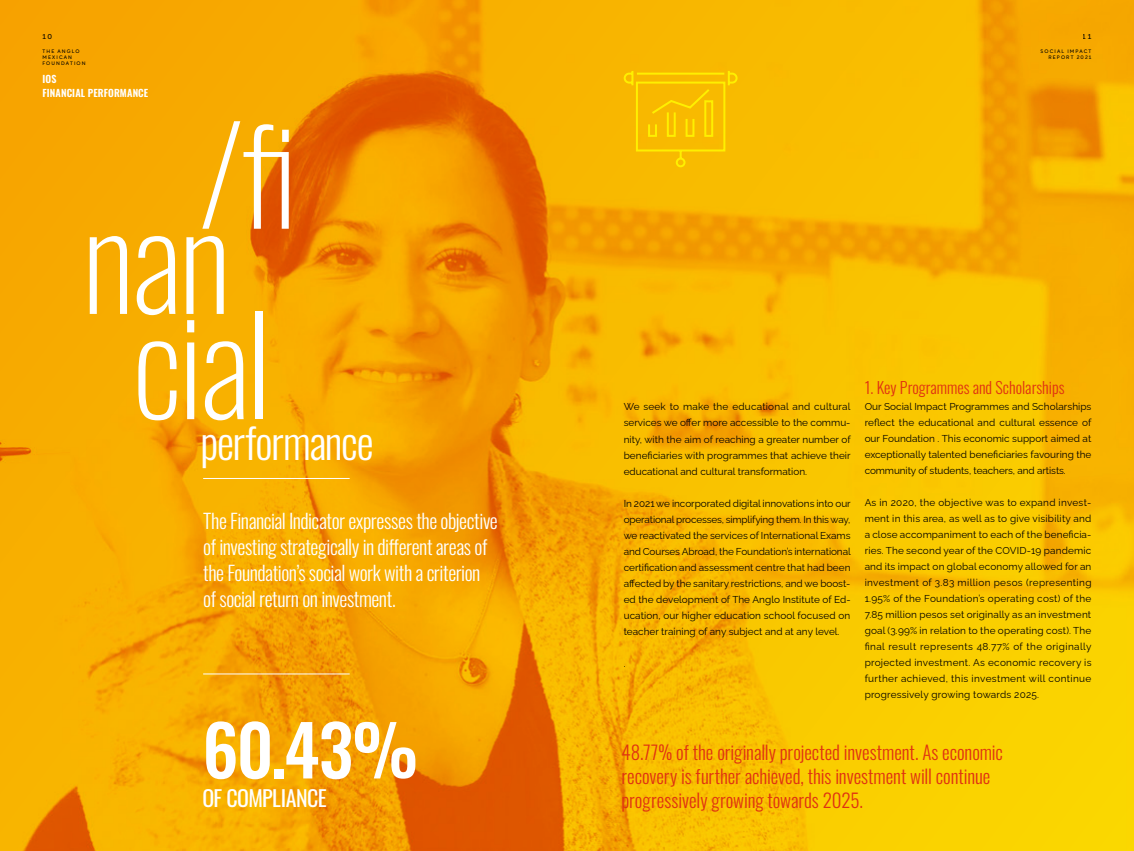
<style>
.page{position:relative;width:1134px;height:851px;background:#fff}
.page>*{position:absolute;margin:0;border:0;box-sizing:border-box;transform-origin:0 0}
.t1{font:200 132.6px/105.2px "Oswald";letter-spacing:-.025em;color:#fff;text-align:center}
.t2{font:500 69.6px "Oswald";color:#fff}
.t3{font:300 42.9px "Oswald";letter-spacing:-.03em;color:#fff}
.t4{font:22px "Oswald";letter-spacing:-.025em;color:#fff}
.t5{font:300 20px/26px "Oswald";letter-spacing:-.025em;color:#fff}
.t6{font:300 19px/24px "Oswald";color:#e03211}
.t7{font:300 16px "Oswald";color:#e03211}
.t8{font:10px/16px "Raleway";color:#000;text-align:justify}
.t9{font:600 10px/14px "Oswald";letter-spacing:.015em;color:#fff}
.t10{font:7px "Rotunda";color:#000}
.t11{font:5px/6px "Rotunda";letter-spacing:.225em;color:#000}
</style>
<div class="page">
<img style="left:0;top:0;width:1134px;height:850px">
<hr style="left:203px;top:478px;width:147px;height:1px;background:#fff">
<hr style="left:203px;top:673px;width:147px;height:1px;background:#fff">
<svg style="left:623px;top:69px;width:116px;height:99px"></svg>
<p class="t10" style="left:43px;top:31px;width:11px">10</p>
<p class="t10" style="left:1083px;top:31px;width:10px">11</p>
<p class="t11" style="left:43px;top:48px;width:45px">THE ANGLO<br>MEXICAN<br>FOUNDATION</p>
<p class="t11" style="left:1040px;top:48px;width:52px;text-align:right">SOCIAL IMPACT<br>REPORT 2021</p>
<p class="t9" style="left:43px;top:71px;width:107px">IOS<br>FINANCIAL PERFORMANCE</p>
<h1 class="t1" style="left:200px;top:109px;width:100px">/fi</h1>
<h1 class="t1" style="left:82px;top:194px;width:190px">nan cial</h1>
<h3 class="t3" style="left:200px;top:404px;width:175px">performance</h3>
<h3 class="t5" style="left:203px;top:506px;width:296px">The Financial Indicator expresses the objective of investing strategically in different areas of the Foundation’s social work with a criterion of social return on investment.</h3>
<h2 class="t2" style="left:202px;top:688px;width:217px">60.43%</h2>
<h3 class="t4" style="left:202px;top:778px;width:126px">OF COMPLIANCE</h3>
<p class="t8" style="left:624px;top:398px;width:229px">We seek to make the educational and cultural services we offer more accessible to the commu&shy;nity, with the aim of reaching a greater number of beneficiaries with programmes that achieve their educational and cultural transformation.</p>
<p class="t8" style="left:624px;top:494px;width:229px">In 2021 we incorporated digital innovations into our operational processes, simplifying them. In this way, we reactivated the services of International Exams and Courses Abroad, the Foundation’s international certification and assessment centre that had been affected by the sanitary restrictions, and we boost&shy;ed the development of The Anglo Institute of Ed&shy;ucation, our higher education school focused on teacher training of any subject and at any level.</p>
<p class="t8" style="left:624px;top:654px;width:3px">.</p>
<h3 class="t7" style="left:865px;top:373px;width:201px">1. Key Programmes and Scholarships</h3>
<p class="t8" style="left:865px;top:397px;width:228px">Our Social Impact Programmes and Scholarships reflect the educational and cultural essence of our Foundation . This economic support aimed at exceptionally talented beneficiaries favouring the community of students, teachers, and artists.</p>
<p class="t8" style="left:865px;top:493px;width:228px">As in 2020, the objective was to expand invest&shy;ment in this area, as well as to give visibility and a close accompaniment to each of the beneficia&shy;ries. The second year of the COVID-19 pandemic and its impact on global economy allowed for an investment of 3.83 million pesos (representing 1.95% of the Foundation’s operating cost) of the 7.85 million pesos set originally as an investment goal (3.99% in relation to the operating cost). The final result represents 48.77% of the originally projected investment. As economic recovery is further achieved, this investment will continue progressively growing towards 2025.</p>
<h3 class="t6" style="left:621px;top:738px;width:383px">48.77% of the originally projected investment. As economic recovery is further achieved, this investment will continue progressively growing towards 2025.</h3>
</div>
